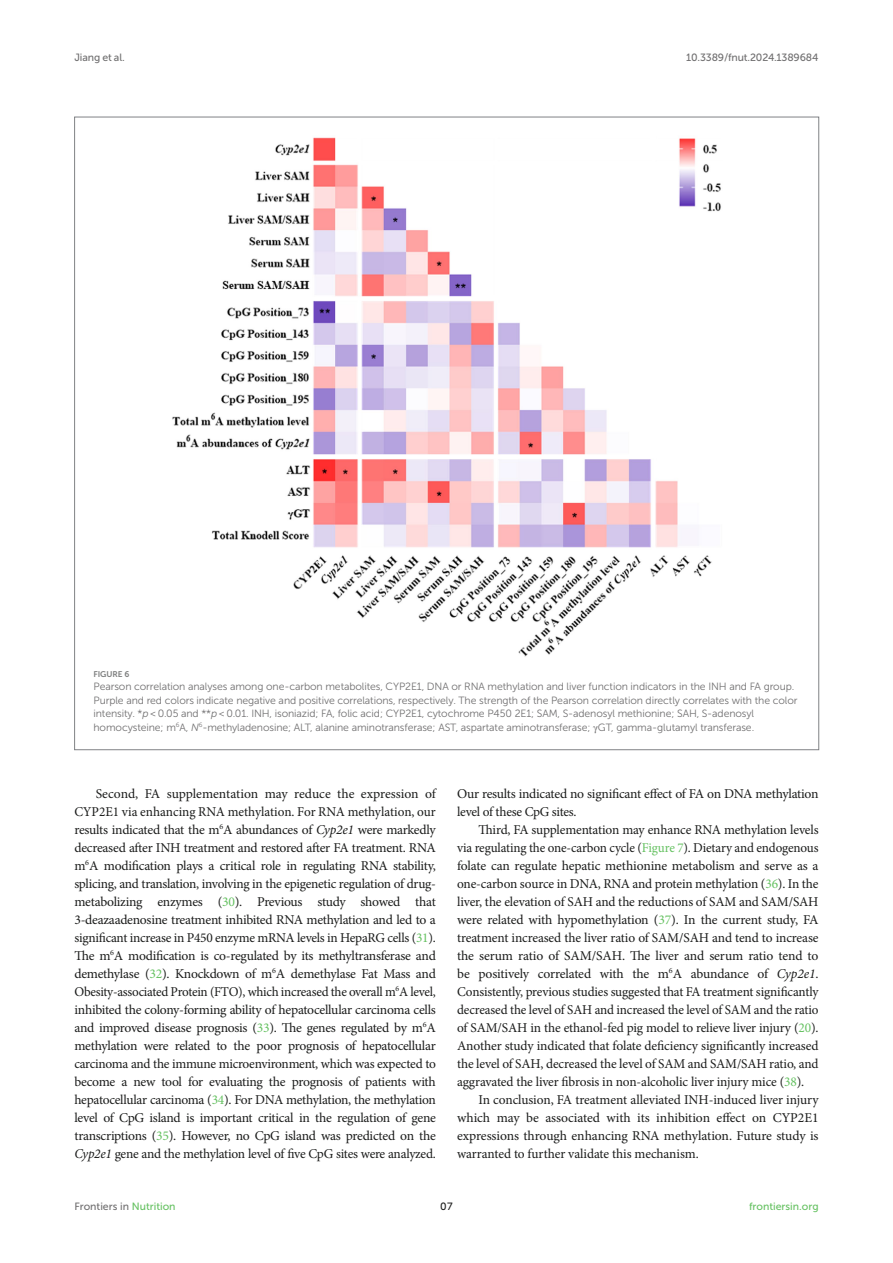
<style>
.page{position:relative;width:893px;height:1263px;background:#fff}
.page>*{position:absolute;margin:0;border:0;box-sizing:border-box;transform-origin:0 0}
.TEXT{font:13.5px/18px "Minion Pro";letter-spacing:-.015em;color:#1b1c1b;text-align:justify}
.FIG_LEG{font:10.5px/13.5px "Museo Sans 300";letter-spacing:-.01em;color:#706f70}
.t1{font:10.5px "Museo Sans 500";letter-spacing:-.015em;color:#706f70}
.t2{font:10.5px "Museo Sans 500";color:#65c161}
.t3{font:10.5px "Museo Sans 500";color:#1b1c1b}
.FIG_HD{font:8.25px "Museo Sans 700";letter-spacing:-.01em;color:#7e7f7f}
.s1{font-style:italic}
.s2{font-family:"STIX General"}
.s3{color:#65c161}
</style>
<div class="page">
<img style="left:172px;top:137px;width:549px;height:520px">
<p class="t1" style="left:74px;top:51px;width:52px">Jiang et al.</p>
<p class="t1" style="left:686px;top:51px;width:134px">10.3389/fnut.2024.1389684</p>
<p class="FIG_HD" style="left:94px;top:669px;width:37px">FIGURE 6</p>
<p class="FIG_LEG" style="left:94px;top:680px;width:705px">Pearson correlation analyses among one-carbon metabolites, CYP2E1, DNA or RNA methylation and liver function indicators in the INH and FA group.<br>Purple and red colors indicate negative and positive correlations, respectively. The strength of the Pearson correlation directly correlates with the color intensity. *<span class="s1">p</span> &lt; 0.05 and **<span class="s1">p</span> &lt; 0.01. INH, isoniazid; FA, folic acid; CYP2E1, cytochrome P450 2E1; SAM, S-adenosyl methionine; SAH, S-adenosyl homocysteine; m<sup>6</sup>A, <span class="s1">N</span><sup>6</sup>-methyladenosine; ALT, alanine aminotransferase; AST, aspartate aminotransferase; <span class="s2">γ</span>GT, gamma-glutamyl transferase.</p>
<p class="TEXT" style="left:74px;top:785px;width:363px;text-indent:21px">Second, FA supplementation may reduce the expression of CYP2E1 via enhancing RNA methylation. For RNA methylation, our results indicated that the m<sup>6</sup>A abundances of <span class="s1">Cyp2e1</span> were markedly decreased after INH treatment and restored after FA treatment. RNA m<sup>6</sup>A modification plays a critical role in regulating RNA stability, splicing, and translation, involving in the epigenetic regulation of drug&shy;metabolizing enzymes (<span class="s3">30</span>). Previous study showed that 3-deazaadenosine treatment inhibited RNA methylation and led to a significant increase in P450 enzyme mRNA levels in HepaRG cells (<span class="s3">31</span>).<br>The m<sup>6</sup>A modification is co-regulated by its methyltransferase and demethylase (<span class="s3">32</span>). Knockdown of m<sup>6</sup>A demethylase Fat Mass and Obesity-associated Protein (FTO), which increased the overall m<sup>6</sup>A level, inhibited the colony-forming ability of hepatocellular carcinoma cells and improved disease prognosis (<span class="s3">33</span>). The genes regulated by m<sup>6</sup>A methylation were related to the poor prognosis of hepatocellular carcinoma and the immune microenvironment, which was expected to become a new tool for evaluating the prognosis of patients with hepatocellular carcinoma (<span class="s3">34</span>). For DNA methylation, the methylation level of CpG island is important critical in the regulation of gene transcriptions (<span class="s3">35</span>). However, no CpG island was predicted on the <span class="s1">Cyp2e1</span> gene and the methylation level of five CpG sites were analyzed.</p>
<p class="TEXT" style="left:457px;top:785px;width:363px">Our results indicated no significant effect of FA on DNA methylation level of these CpG sites.</p>
<p class="TEXT" style="left:457px;top:821px;width:363px;text-indent:21px">Third, FA supplementation may enhance RNA methylation levels via regulating the one-carbon cycle (<span class="s3">Figure 7</span>). Dietary and endogenous folate can regulate hepatic methionine metabolism and serve as a one-carbon source in DNA, RNA and protein methylation (<span class="s3">36</span>). In the liver, the elevation of SAH and the reductions of SAM and SAM/SAH were related with hypomethylation (<span class="s3">37</span>). In the current study, FA treatment increased the liver ratio of SAM/SAH and tend to increase the serum ratio of SAM/SAH. The liver and serum ratio tend to be positively correlated with the m<sup>6</sup>A abundance of <span class="s1">Cyp2e1</span>.<br>Consistently, previous studies suggested that FA treatment significantly decreased the level of SAH and increased the level of SAM and the ratio of SAM/SAH in the ethanol-fed pig model to relieve liver injury (<span class="s3">20</span>).<br>Another study indicated that folate deficiency significantly increased the level of SAH, decreased the level of SAM and SAM/SAH ratio, and aggravated the liver fibrosis in non-alcoholic liver injury mice (<span class="s3">38</span>).</p>
<p class="TEXT" style="left:457px;top:1091px;width:363px;text-indent:21px">In conclusion, FA treatment alleviated INH-induced liver injury which may be associated with its inhibition effect on CYP2E1 expressions through enhancing RNA methylation. Future study is warranted to further validate this mechanism.</p>
<p class="t1" style="left:74px;top:1200px;width:103px">Frontiers in <span class="s3">Nutrition</span></p>
<p class="t3" style="left:440px;top:1200px;width:14px">07</p>
<p class="t2" style="left:749px;top:1200px;width:71px">frontiersin.org</p>
</div>
